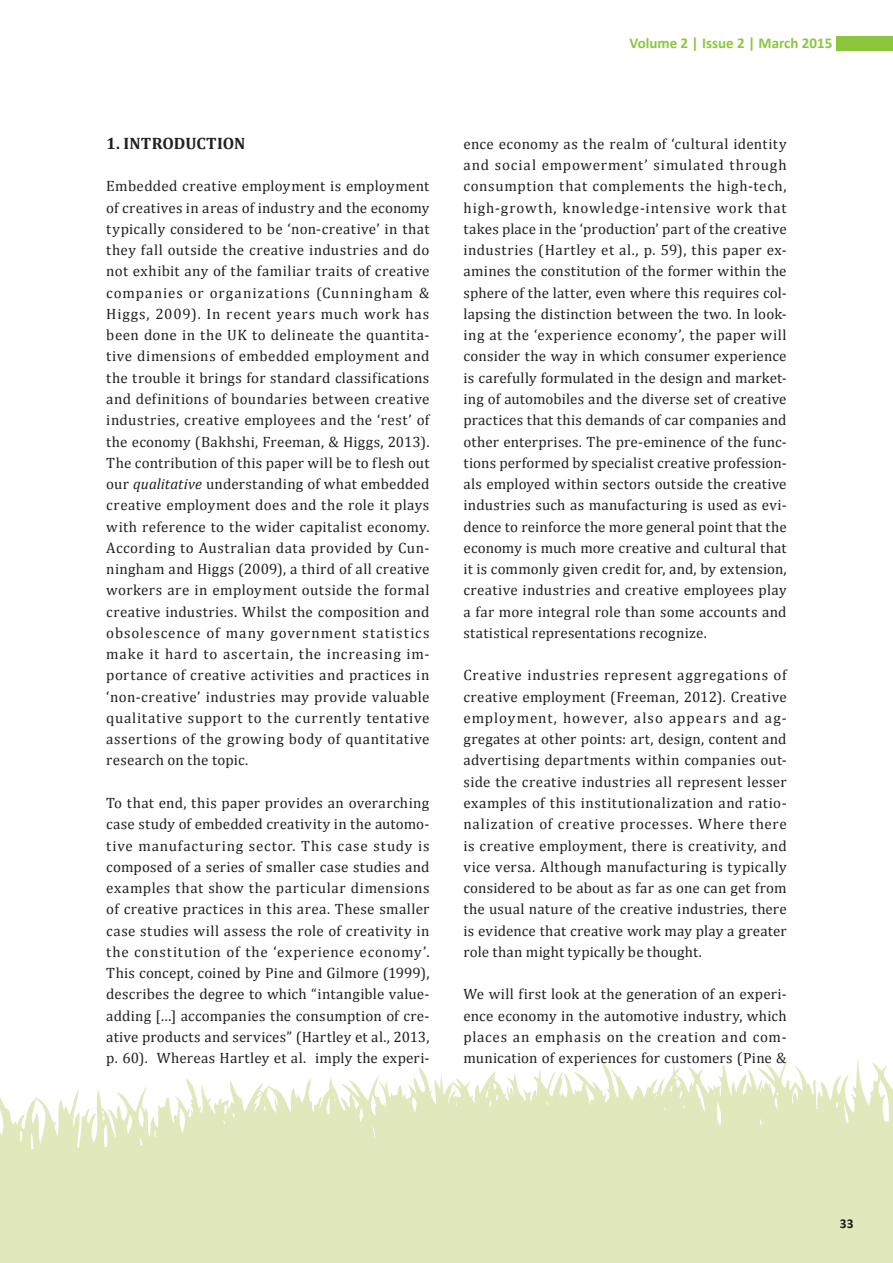
<style>
.page{position:relative;width:893px;height:1263px;background:#fff}
.page>*{position:absolute;margin:0;border:0;box-sizing:border-box;transform-origin:0 0}
.journal_section_titl{font:700 16.5px "Cambria";letter-spacing:-.005em;color:#231f20}
.journal{font:15px/21.3px "Cambria";letter-spacing:.015em;color:#231f20;text-align:justify}
.t1{font:700 15px "Calibri";color:#8bc63e}
.t2{font:700 13.5px "Calibri";color:#231f20}
.s1{font-style:italic}
</style>
<div class="page">
<svg style="left:0;top:1059px;width:893px;height:204px;fill:#e0e8bc"></svg>
<div style="left:836px;top:36px;width:57px;height:15px;background:#8bc63e"></div>
<p class="t1" style="left:629px;top:34px;width:204px">Volume 2 | Issue 2 | March 2015</p>
<p class="journal_section_titl" style="left:106px;top:132px;width:140px">1. INTRODUCTION</p>
<p class="journal" style="left:106px;top:176px;width:325px">Embedded creative employment is employment of creatives in areas of industry and the economy typically considered to be ‘non-creative’ in that they fall outside the creative industries and do not exhibit any of the familiar traits of creative companies or organizations (Cunningham &amp; Higgs, 2009). In recent years much work has been done in the UK to delineate the quantita&shy;tive dimensions of embedded employment and the trouble it brings for standard classifications and definitions of boundaries between creative industries, creative employees and the ‘rest’ of the economy (Bakhshi, Freeman, &amp; Higgs, 2013).<br>The contribution of this paper will be to flesh out our <span class="s1">qualitative</span> understanding of what embedded creative employment does and the role it plays with reference to the wider capitalist economy.<br>According to Australian data provided by Cun&shy;ningham and Higgs (2009), a third of all creative workers are in employment outside the formal creative industries. Whilst the composition and obsolescence of many government statistics make it hard to ascertain, the increasing im&shy;portance of creative activities and practices in ‘non-creative’ industries may provide valuable qualitative support to the currently tentative assertions of the growing body of quantitative research on the topic.</p>
<p class="journal" style="left:106px;top:792px;width:325px">To that end, this paper provides an overarching case study of embedded creativity in the automo&shy;tive manufacturing sector. This case study is composed of a series of smaller case studies and examples that show the particular dimensions of creative practices in this area. These smaller case studies will assess the role of creativity in the constitution of the ‘experience economy’.<br>This concept, coined by Pine and Gilmore (1999), describes the degree to which “intangible value&shy;adding […] accompanies the consumption of cre&shy;ative products and services” (Hartley et al., 2013, p. 60). Whereas Hartley et al. imply the experi-</p>
<p class="journal" style="left:463px;top:133px;width:325px">ence economy as the realm of ‘cultural identity and social empowerment’ simulated through consumption that complements the high-tech, high-growth, knowledge-intensive work that takes place in the ‘production’ part of the creative industries (Hartley et al., p. 59), this paper ex&shy;amines the constitution of the former within the sphere of the latter, even where this requires col&shy;lapsing the distinction between the two. In look&shy;ing at the ‘experience economy’, the paper will consider the way in which consumer experience is carefully formulated in the design and market&shy;ing of automobiles and the diverse set of creative practices that this demands of car companies and other enterprises. The pre-eminence of the func&shy;tions performed by specialist creative profession&shy;als employed within sectors outside the creative industries such as manufacturing is used as evi&shy;dence to reinforce the more general point that the economy is much more creative and cultural that it is commonly given credit for, and, by extension, creative industries and creative employees play a far more integral role than some accounts and statistical representations recognize.</p>
<p class="journal" style="left:463px;top:664px;width:325px">Creative industries represent aggregations of creative employment (Freeman, 2012). Creative employment, however, also appears and ag&shy;gregates at other points: art, design, content and advertising departments within companies out&shy;side the creative industries all represent lesser examples of this institutionalization and ratio&shy;nalization of creative processes. Where there is creative employment, there is creativity, and vice versa. Although manufacturing is typically considered to be about as far as one can get from the usual nature of the creative industries, there is evidence that creative work may play a greater role than might typically be thought.</p>
<p class="journal" style="left:463px;top:983px;width:325px">We will first look at the generation of an experi&shy;ence economy in the automotive industry, which places an emphasis on the creation and com&shy;munication of experiences for customers (Pine &amp;</p>
<p class="t2" style="left:840px;top:1214px;width:15px">33</p>
</div>
